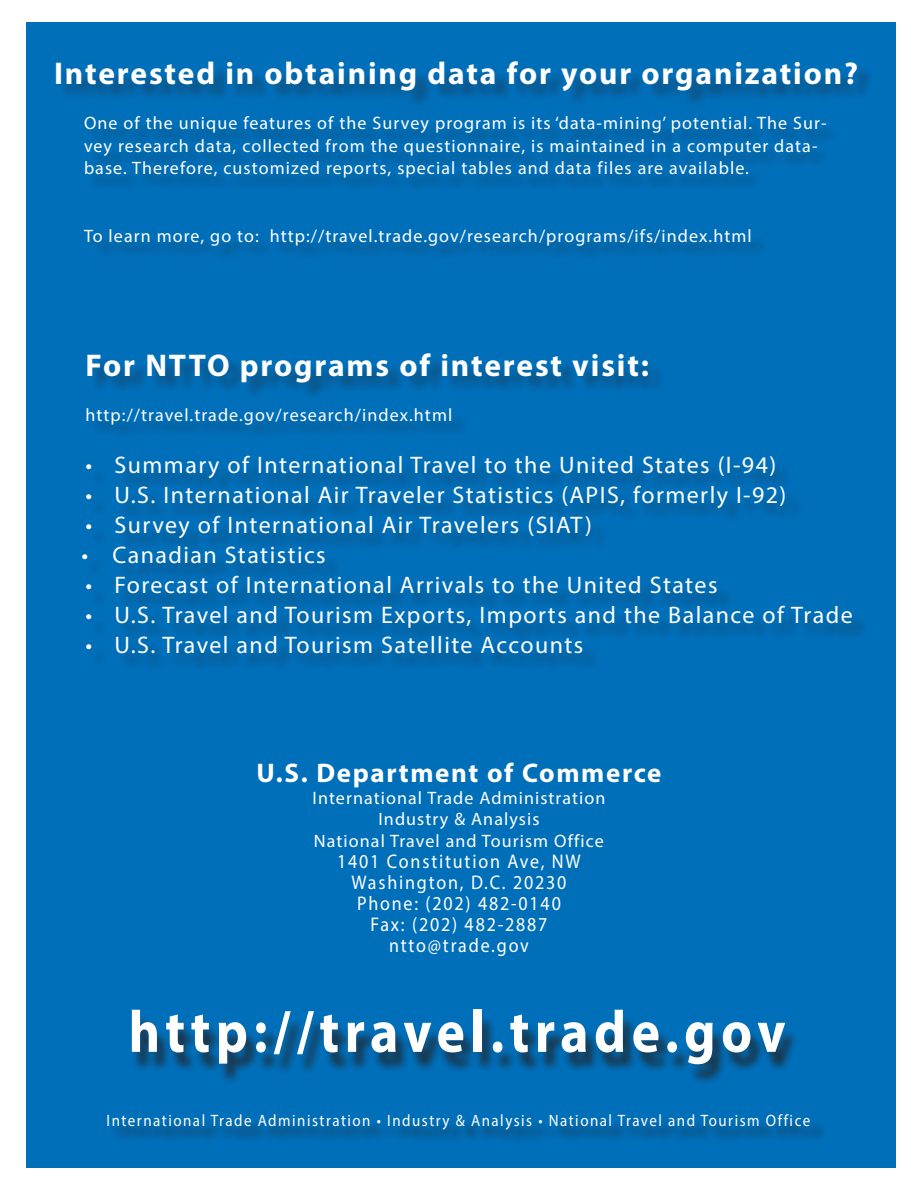
<style>
.page{position:relative;width:918px;height:1188px;background:#fff}
.page>*{position:absolute;margin:0;border:0;box-sizing:border-box;transform-origin:0 0}
.t1{font:700 59.4px "Myriad Pro";letter-spacing:.1em;color:#fff;scale:.91 1}
.t2{font:700 31.5px "Myriad Pro";letter-spacing:.06em;color:#fff}
.t3{font:700 27px "Myriad Pro";letter-spacing:.06em;color:#fff}
.t4{font:24px "Myriad Pro";letter-spacing:.06em;color:#fff}
.t5{font:19.8px/21px "Myriad Pro";letter-spacing:.1em;color:#fff;text-align:center;scale:.91 1}
.t6{font:18px/22.5px "Myriad Pro";letter-spacing:.06em;color:#fff}
.t7{font:16.5px "Myriad Pro";letter-spacing:.1em;color:#fff;scale:.91 1}
</style>
<div class="page">
<div style="left:26px;top:22px;width:870px;height:1146px;background:#006fba"></div>
<div style="left:59px;top:64px;width:816px;height:200px;background:#231f20;opacity:.4"></div>
<div style="left:131px;top:1015px;width:669px;height:70px;background:#231f20;opacity:.75"></div>
<div style="left:110px;top:1117px;width:718px;height:30px;background:#231f20;opacity:.75"></div>
<div style="left:85px;top:356px;width:785px;height:316px;background:#231f20;opacity:.4"></div>
<h2 class="t2" style="left:54px;top:53px;width:806px">Interested in obtaining data for your organization?</h2>
<p class="t6" style="left:84px;top:112px;width:744px">One of the unique features of the Survey program is its ‘data-mining’ potential. The Sur&shy;vey research data, collected from the questionnaire, is maintained in a computer data&shy;base. Therefore, customized reports, special tables and data files are available.</p>
<p class="t6" style="left:84px;top:224px;width:669px">To learn more, go to: http://travel.trade.gov/research/programs/ifs/index.html</p>
<h2 class="t2" style="left:86px;top:345px;width:565px">For NTTO programs of interest visit:</h2>
<p class="t6" style="left:86px;top:403px;width:368px">http://travel.trade.gov/research/index.html</p>
<h3 class="t4" style="left:86px;top:451px;width:692px">• Summary of International Travel to the United States (I-94)</h3>
<h3 class="t4" style="left:86px;top:481px;width:702px">• U.S. International Air Traveler Statistics (APIS, formerly I-92)</h3>
<h3 class="t4" style="left:86px;top:511px;width:508px">• Survey of International Air Travelers (SIAT)</h3>
<h3 class="t4" style="left:81px;top:541px;width:246px">• Canadian Statistics</h3>
<h3 class="t4" style="left:86px;top:571px;width:634px">• Forecast of International Arrivals to the United States</h3>
<h3 class="t4" style="left:86px;top:601px;width:769px">• U.S. Travel and Tourism Exports, Imports and the Balance of Trade</h3>
<h3 class="t4" style="left:86px;top:631px;width:499px">• U.S. Travel and Tourism Satellite Accounts</h3>
<h3 class="t3" style="left:257px;top:755px;width:406px">U.S. Department of Commerce</h3>
<p class="t6" style="left:312px;top:787px;width:295px;line-height:21.6px;text-align:center">International Trade Administration<br>Industry &amp; Analysis<br>National Travel and Tourism Office</p>
<p class="t5" style="left:337px;top:850px;width:269px">1401 Constitution Ave, NW<br>Washington, D.C. 20230<br>Phone: (202) 482-0140<br>Fax: (202) 482-2887 ntto@trade.gov</p>
<h1 class="t1" style="left:129px;top:993px;width:724px">http://travel.trade.gov</h1>
<p class="t7" style="left:107px;top:1110px;width:775px">International Trade Administration • Industry &amp; Analysis • National Travel and Tourism Office</p>
</div>
